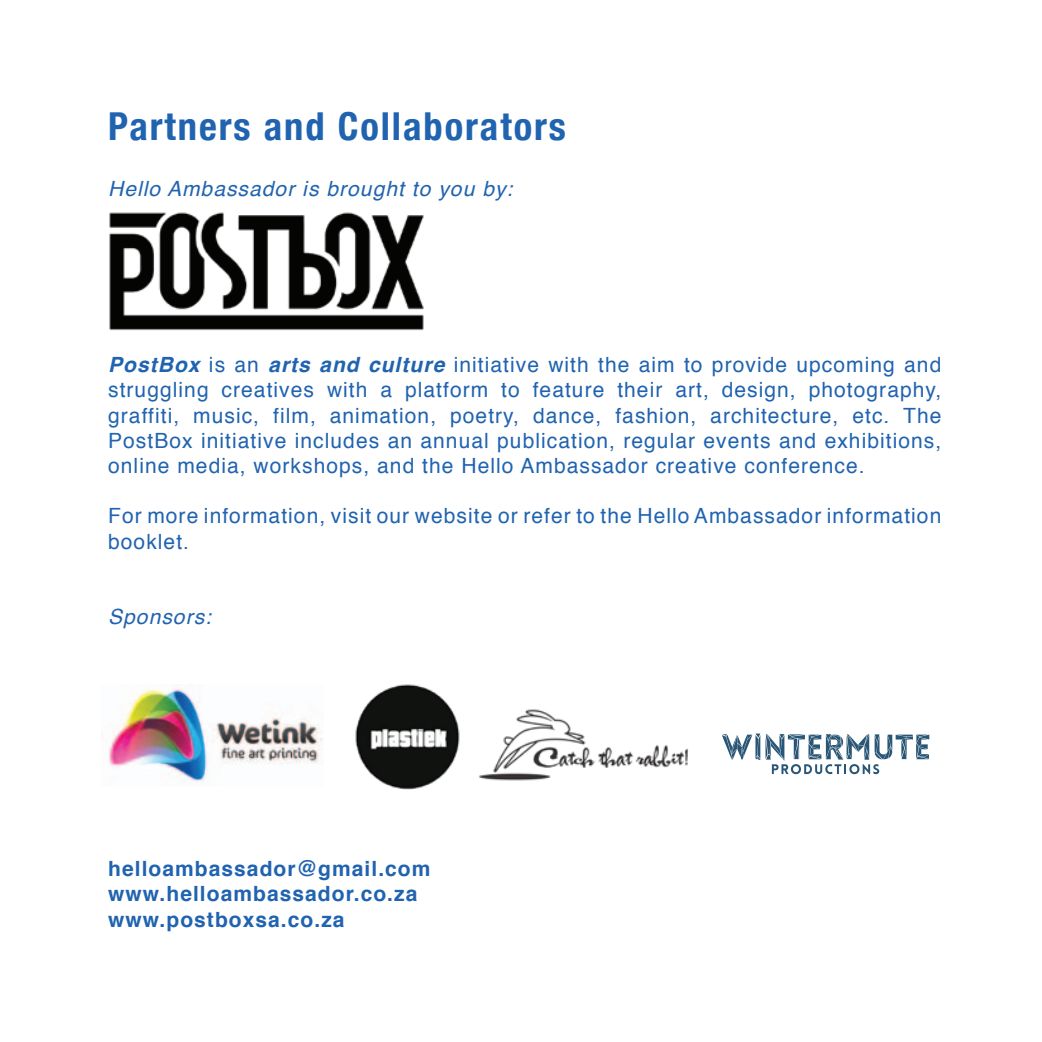
<style>
.page{position:relative;width:1042px;height:1042px;background:#fff}
.page>*{position:absolute;margin:0;border:0;box-sizing:border-box;transform-origin:0 0}
.t1{font:700 condensed 38.5px "Helvetica Neue";letter-spacing:.05em;color:#2063b0}
.t2{font:21px/25.2px "Helvetica";letter-spacing:.05em;color:#2063b0;text-align:justify}
.t3{font:700 21px/25.2px "Helvetica";letter-spacing:.05em;color:#2063b0}
.t4{font:italic 21px "Helvetica";letter-spacing:.05em;color:#2063b0}
.s1{font-weight:700;font-style:italic}
</style>
<div class="page">
<img style="left:109px;top:212px;width:315px;height:119px">
<img style="left:355px;top:684px;width:105px;height:105px">
<img style="left:479px;top:709px;width:209px;height:72px">
<svg style="left:722px;top:733px;width:207px;height:41px"></svg>
<img style="left:108px;top:689px;width:215px;height:94px">
<h1 class="t1" style="left:108px;top:94px;width:459px">Partners and Collaborators</h1>
<p class="t4" style="left:108px;top:172px;width:406px">Hello Ambassador is brought to you by:</p>
<p class="t2" style="left:108px;top:353px;width:835px"><span class="s1">PostBox</span> is an <span class="s1">arts and culture</span> initiative with the aim to provide upcoming and struggling creatives with a platform to feature their art, design, photography, graffiti, music, film, animation, poetry, dance, fashion, architecture, etc. The PostBox initiative includes an annual publication, regular events and exhibitions, online media, workshops, and the Hello Ambassador creative conference.</p>
<p class="t2" style="left:108px;top:504px;width:834px">For more information, visit our website or refer to the Hello Ambassador information booklet.</p>
<p class="t4" style="left:108px;top:600px;width:104px">Sponsors:</p>
<p class="t3" style="left:108px;top:856px;width:324px">helloambassador@gmail.com www.helloambassador.co.za www.postboxsa.co.za</p>
</div>
